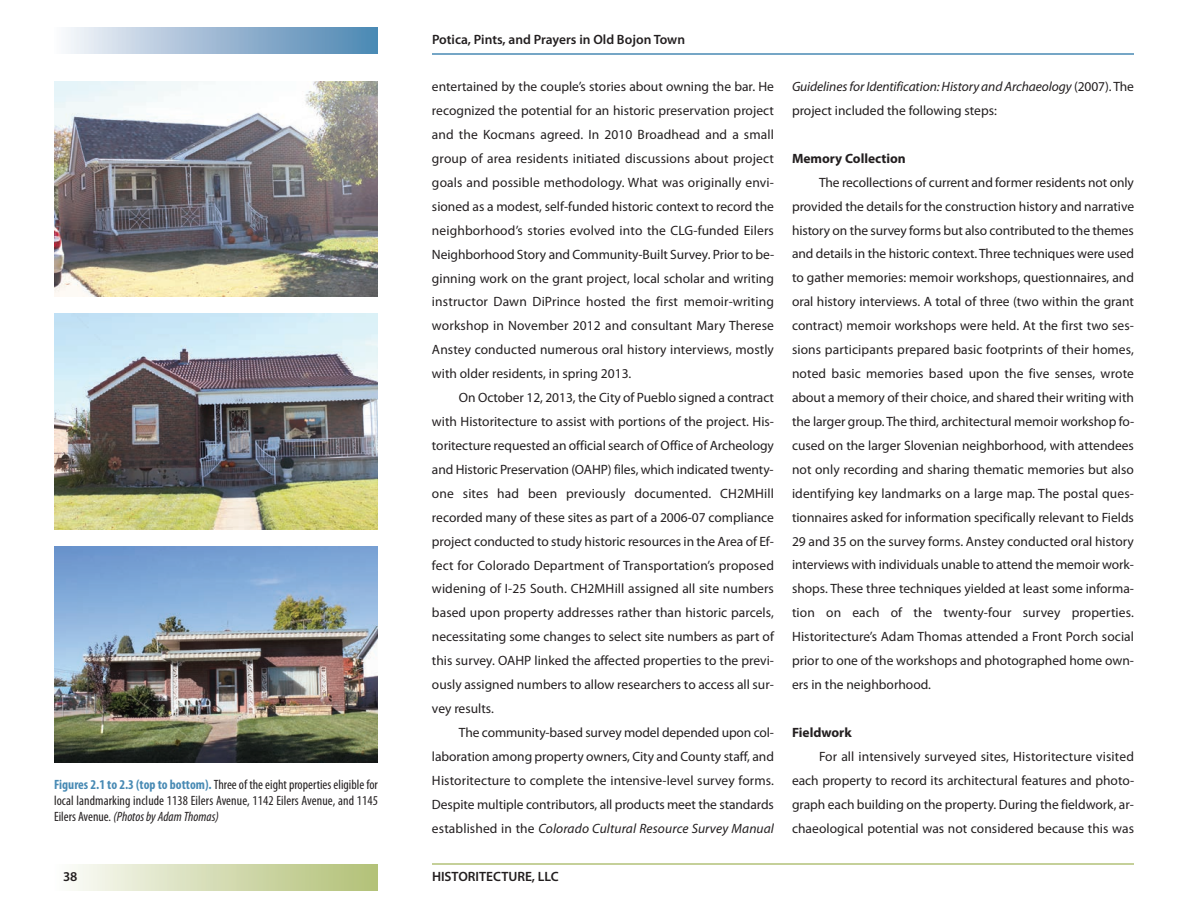
<style>
.page{position:relative;width:1188px;height:918px;background:#fff}
.page>*{position:absolute;margin:0;border:0;box-sizing:border-box;transform-origin:0 0}
.t1{font:13.5px/23.9px "Myriad Pro";color:#231f20;text-align:justify}
.t2{font:condensed 13.5px/16.2px "Myriad Pro";letter-spacing:.01em;color:#231f20;text-align:justify}
.t3{font:italic 13.5px/23.9px "Myriad Pro";letter-spacing:-.01em;color:#231f20}
.t4{font:600 13.5px "Myriad Pro";color:#231f20}
.t5{font:700 13.5px "Myriad Pro";color:#231f20}
.s1{font-weight:700;color:#488ab4}
.s2{font-style:italic}
.s3{font-style:normal}
</style>
<div class="page">
<hr style="left:432px;top:863px;width:702px;height:2px;background:#b3c178">
<hr style="left:432px;top:53px;width:702px;height:2px;background:#488ab4">
<div style="left:54px;top:27px;width:324px;height:27px;background:linear-gradient(to right,#f7f5fa,#4a84b1)"></div>
<img style="left:54px;top:81px;width:324px;height:216px">
<img style="left:54px;top:314px;width:324px;height:216px">
<img style="left:54px;top:546px;width:324px;height:216px">
<p class="t2" style="left:54px;top:778px;width:326px"><span class="s1">Figures 2.1 to 2.3 (top to bottom).</span> Three of the eight properties eligible for local landmarking include 1138 Eilers Avenue, 1142 Eilers Avenue, and 1145<br>Eilers Avenue. <span class="s2">(Photos by Adam Thomas)</span></p>
<p class="t4" style="left:432px;top:34px;width:255px">Potica, Pints, and Prayers in Old Bojon Town</p>
<p class="t1" style="left:432px;top:76px;width:344px">entertained by the couple’s stories about owning the bar. He recognized the potential for an historic preservation project and the Kocmans agreed. In 2010 Broadhead and a small group of area residents initiated discussions about project goals and possible methodology. What was originally envi&shy;sioned as a modest, self-funded historic context to record the neighborhood’s stories evolved into the CLG-funded Eilers Neighborhood Story and Community-Built Survey. Prior to be&shy;ginning work on the grant project, local scholar and writing instructor Dawn DiPrince hosted the first memoir-writing workshop in November 2012 and consultant Mary Therese Anstey conducted numerous oral history interviews, mostly with older residents, in spring 2013.</p>
<p class="t1" style="left:432px;top:387px;width:344px;text-indent:27px">On October 12, 2013, the City of Pueblo signed a contract with Historitecture to assist with portions of the project. His&shy;toritecture requested an official search of Office of Archeology and Historic Preservation (OAHP) files, which indicated twenty&shy;one sites had been previously documented. CH2MHill recorded many of these sites as part of a 2006-07 compliance project conducted to study historic resources in the Area of Ef&shy;fect for Colorado Department of Transportation’s proposed widening of I-25 South. CH2MHill assigned all site numbers based upon property addresses rather than historic parcels, necessitating some changes to select site numbers as part of this survey. OAHP linked the affected properties to the previ&shy;ously assigned numbers to allow researchers to access all sur&shy;vey results.</p>
<p class="t1" style="left:432px;top:722px;width:344px;text-indent:27px">The community-based survey model depended upon col&shy;laboration among property owners, City and County staff, and Historitecture to complete the intensive-level survey forms.<br>Despite multiple contributors, all products meet the standards established in the <span class="s2">Colorado Cultural Resource Survey Manual</span></p>
<p class="t4" style="left:63px;top:871px;width:16px">38</p>
<p class="t4" style="left:432px;top:871px;width:128px">HISTORITECTURE, LLC</p>
<p class="t3" style="left:792px;top:76px;width:343px">Guidelines for Identification: History and Archaeology <span class="s3">(2007). The project included the following steps:</span></p>
<p class="t5" style="left:792px;top:153px;width:115px">Memory Collection</p>
<p class="t1" style="left:792px;top:171px;width:344px;text-indent:27px">The recollections of current and former residents not only provided the details for the construction history and narrative history on the survey forms but also contributed to the themes and details in the historic context. Three techniques were used to gather memories: memoir workshops, questionnaires, and oral history interviews. A total of three (two within the grant contract) memoir workshops were held. At the first two ses&shy;sions participants prepared basic footprints of their homes, noted basic memories based upon the five senses, wrote about a memory of their choice, and shared their writing with the larger group. The third, architectural memoir workshop fo&shy;cused on the larger Slovenian neighborhood, with attendees not only recording and sharing thematic memories but also identifying key landmarks on a large map. The postal ques&shy;tionnaires asked for information specifically relevant to Fields 29 and 35 on the survey forms. Anstey conducted oral history interviews with individuals unable to attend the memoir work&shy;shops. These three techniques yielded at least some informa&shy;tion on each of the twenty-four survey properties.<br>Historitecture’s Adam Thomas attended a Front Porch social prior to one of the workshops and photographed home own&shy;ers in the neighborhood.</p>
<p class="t5" style="left:792px;top:727px;width:61px">Fieldwork</p>
<p class="t1" style="left:792px;top:745px;width:344px;text-indent:27px">For all intensively surveyed sites, Historitecture visited each property to record its architectural features and photo&shy;graph each building on the property. During the fieldwork, ar&shy;chaeological potential was not considered because this was</p>
</div>
